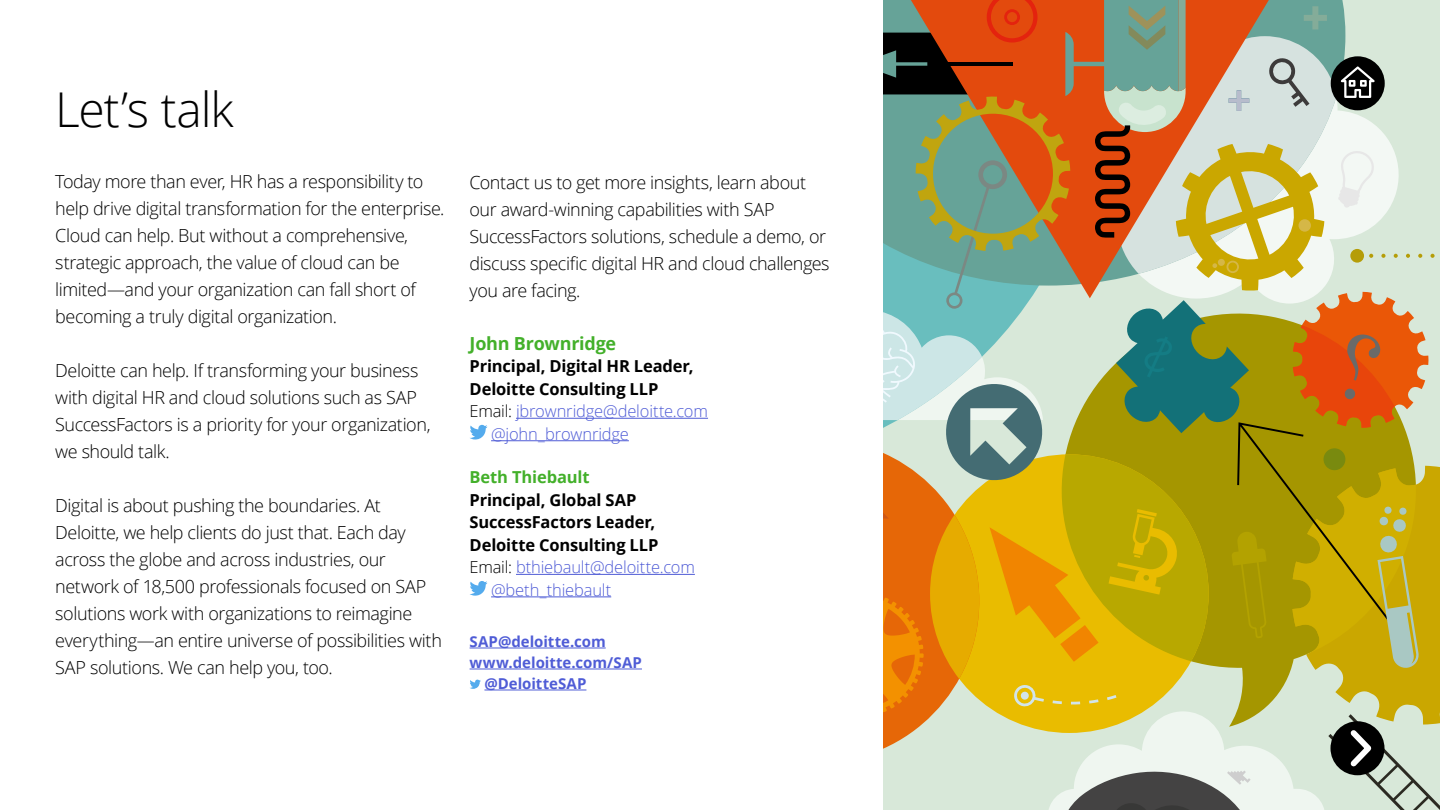
<style>
.page{position:relative;width:1440px;height:810px;background:#fff}
.page>*{position:absolute;margin:0;border:0;box-sizing:border-box;transform-origin:0 0}
.t1{font:300 48px "Open Sans";letter-spacing:-.025em;color:#000}
.t2{font:300 18px/27px "Open Sans";letter-spacing:-.025em;color:#000}
.t3{font:700 18px "Open Sans";letter-spacing:-.015em;color:#43b02a}
.t4{font:700 16.5px "Open Sans";letter-spacing:-.01em;color:#000}
.t5{font:300 16.5px "Open Sans";letter-spacing:-.01em;color:#4f5cd6}
.t6{font:700 16.5px "Open Sans";letter-spacing:-.01em;color:#43b02a}
.t7{font:700 15px "Open Sans";letter-spacing:-.005em;color:#4f5cd6}
.s1{color:#000}
</style>
<div class="page">
<hr style="left:516px;top:574px;width:179px;height:1px;background:#4f5cd6">
<hr style="left:491px;top:596px;width:120px;height:1px;background:#4f5cd6">
<svg style="left:470px;top:581px;width:18px;height:15px"></svg>
<hr style="left:516px;top:418px;width:192px;height:1px;background:#4f5cd6">
<hr style="left:491px;top:440px;width:138px;height:1px;background:#4f5cd6">
<svg style="left:470px;top:425px;width:18px;height:15px"></svg>
<hr style="left:470px;top:648px;width:136px;height:1px;background:#4f5cd6">
<hr style="left:470px;top:669px;width:172px;height:1px;background:#4f5cd6">
<hr style="left:484px;top:690px;width:102px;height:1px;background:#4f5cd6">
<svg style="left:470px;top:680px;width:11px;height:9px"></svg>
<svg style="left:884px;top:0;width:556px;height:810px"></svg>
<h1 class="t1" style="left:55px;top:77px;width:180px">Let’s talk</h1>
<p class="t2" style="left:55px;top:167px;width:391px">Today more than ever, HR has a responsibility to help drive digital transformation for the enterprise.<br>Cloud can help. But without a comprehensive, strategic approach, the value of cloud can be limited—and your organization can fall short of becoming a truly digital organization.</p>
<p class="t2" style="left:55px;top:356px;width:377px">Deloitte can help. If transforming your business with digital HR and cloud solutions such as SAP SuccessFactors is a priority for your organization, we should talk.</p>
<p class="t2" style="left:55px;top:491px;width:388px">Digital is about pushing the boundaries. At Deloitte, we help clients do just that. Each day across the globe and across industries, our network of 18,500 professionals focused on SAP solutions work with organizations to reimagine everything—an entire universe of possibilities with SAP solutions. We can help you, too.</p>
<p class="t2" style="left:469px;top:169px;width:362px">Contact us to get more insights, learn about our award-winning capabilities with SAP SuccessFactors solutions, schedule a demo, or discuss specific digital HR and cloud challenges you are facing.</p>
<p class="t3" style="left:470px;top:330px;width:148px">John Brownridge</p>
<p class="t4" style="left:470px;top:354px;width:226px">Principal, Digital HR Leader,</p>
<p class="t4" style="left:470px;top:377px;width:190px">Deloitte Consulting LLP</p>
<p class="t5" style="left:470px;top:400px;width:240px"><span class="s1">Email:</span> jbrownridge@deloitte.com</p>
<p class="t5" style="left:491px;top:422px;width:139px">@john_brownridge</p>
<p class="t6" style="left:470px;top:466px;width:121px">Beth Thiebault</p>
<p class="t4" style="left:470px;top:488px;width:168px">Principal, Global SAP</p>
<p class="t4" style="left:470px;top:511px;width:187px">SuccessFactors Leader,</p>
<p class="t4" style="left:470px;top:533px;width:190px">Deloitte Consulting LLP</p>
<p class="t5" style="left:470px;top:556px;width:227px"><span class="s1">Email:</span> bthiebault@deloitte.com</p>
<p class="t5" style="left:491px;top:578px;width:122px">@beth_thiebault</p>
<p class="t7" style="left:470px;top:631px;width:138px">SAP@deloitte.com</p>
<p class="t7" style="left:470px;top:652px;width:174px">www.deloitte.com/SAP</p>
<p class="t7" style="left:484px;top:673px;width:103px">@DeloitteSAP</p>
</div>
